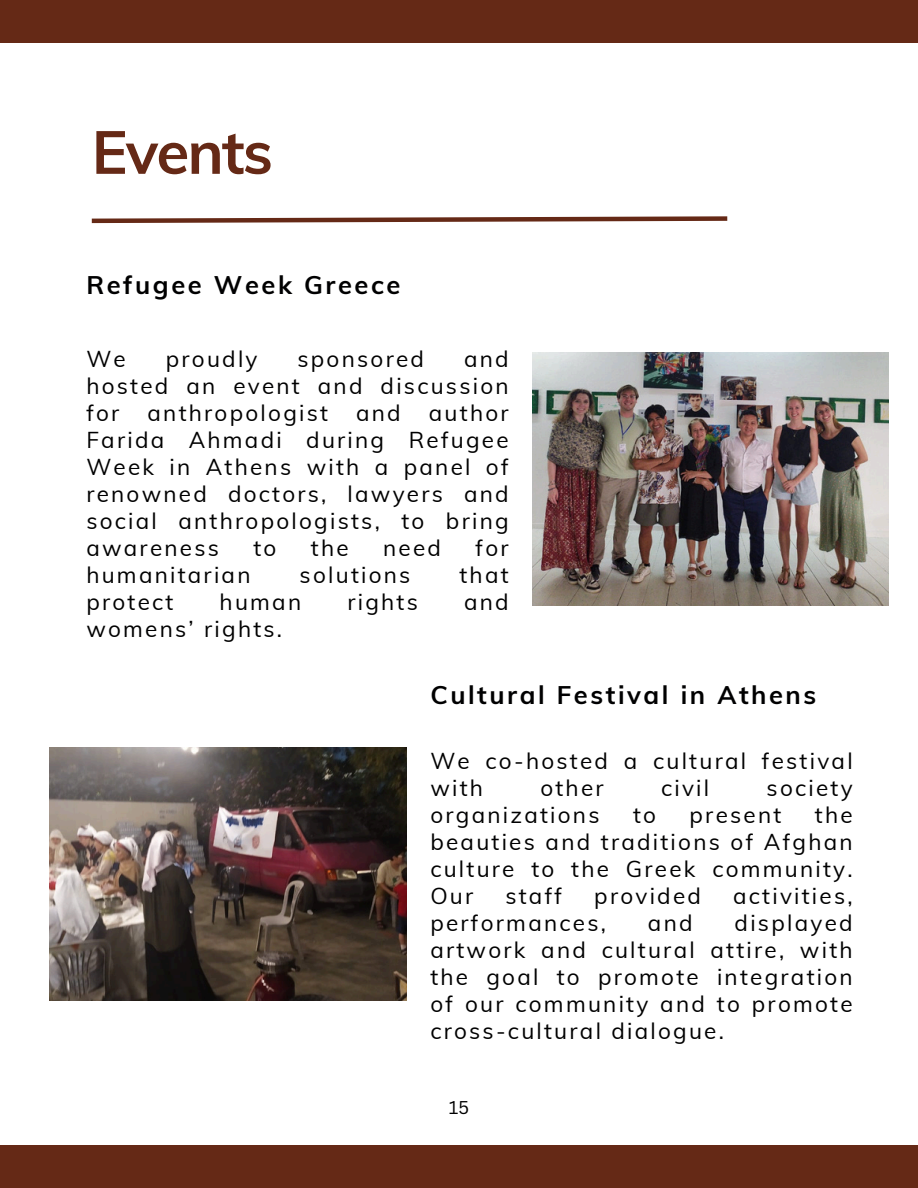
<style>
.page{position:relative;width:918px;height:1188px;background:#fff}
.page>*{position:absolute;margin:0;border:0;box-sizing:border-box;transform-origin:0 0}
.t1{font:700 60px "Muli";letter-spacing:-.03em;color:#652916}
.t2{font:700 25.5px "Muli";letter-spacing:.1em;color:#000001}
.t3{font:22.5px/27px "Muli";letter-spacing:.1em;color:#000001;text-align:justify}
.t4{font:18px "Canva Sans";color:#000001}
</style>
<div class="page">
<svg style="left:91px;top:216px;width:637px;height:8px"></svg>
<div style="left:0;top:0;width:918px;height:43px;background:#652916"></div>
<div style="left:0;top:1145px;width:918px;height:43px;background:#652916"></div>
<img style="left:532px;top:353px;width:357px;height:253px">
<img style="left:49px;top:747px;width:357px;height:253px">
<p class="t1" style="left:92px;top:114px;width:183px">Events</p>
<p class="t2" style="left:86px;top:268px;width:316px">Refugee Week Greece</p>
<p class="t3" style="left:86px;top:345px;width:424px;text-indent:378px">and hosted an event and discussion for anthropologist and author Farida Ahmadi during Refugee Week in Athens with a panel of renowned doctors, lawyers and social anthropologists, to bring awareness</p>
<p class="t3" style="left:86px;top:345px;width:41px">We</p>
<p class="t3" style="left:166px;top:345px;width:93px">proudly</p>
<p class="t3" style="left:298px;top:345px;width:128px">sponsored</p>
<p class="t3" style="left:253px;top:534px;width:24px">to</p>
<p class="t3" style="left:311px;top:534px;width:39px">the</p>
<p class="t3" style="left:383px;top:534px;width:59px">need</p>
<p class="t3" style="left:476px;top:534px;width:35px">for</p>
<p class="t3" style="left:86px;top:561px;width:166px">humanitarian</p>
<p class="t3" style="left:300px;top:561px;width:112px">solutions</p>
<p class="t3" style="left:460px;top:561px;width:51px">that</p>
<p class="t3" style="left:86px;top:588px;width:89px">protect</p>
<p class="t3" style="left:220px;top:588px;width:83px">human</p>
<p class="t3" style="left:347px;top:588px;width:72px">rights</p>
<p class="t3" style="left:464px;top:588px;width:46px">and</p>
<p class="t3" style="left:86px;top:615px;width:197px">womens’ rights.</p>
<p class="t2" style="left:430px;top:679px;width:388px">Cultural Festival in Athens</p>
<p class="t3" style="left:430px;top:747px;width:424px">We co-hosted a cultural festival with</p>
<p class="t3" style="left:540px;top:774px;width:65px">other</p>
<p class="t3" style="left:661px;top:774px;width:50px">civil</p>
<p class="t3" style="left:767px;top:774px;width:88px">society</p>
<p class="t3" style="left:430px;top:801px;width:171px">organizations</p>
<p class="t3" style="left:633px;top:801px;width:24px">to</p>
<p class="t3" style="left:690px;top:801px;width:93px">present</p>
<p class="t3" style="left:430px;top:801px;width:424px;text-indent:385px">the beauties and traditions of Afghan culture to the Greek community.<br>Our</p>
<p class="t3" style="left:505px;top:882px;width:58px">staff</p>
<p class="t3" style="left:594px;top:882px;width:108px">provided</p>
<p class="t3" style="left:733px;top:882px;width:121px">activities,</p>
<p class="t3" style="left:430px;top:909px;width:177px">performances,</p>
<p class="t3" style="left:648px;top:909px;width:46px">and</p>
<p class="t3" style="left:430px;top:909px;width:424px;text-indent:304px">displayed artwork and cultural attire, with the goal to promote integration of our community and to promote cross-cultural dialogue.</p>
<p class="t4" style="left:449px;top:1094px;width:22px">15</p>
</div>
